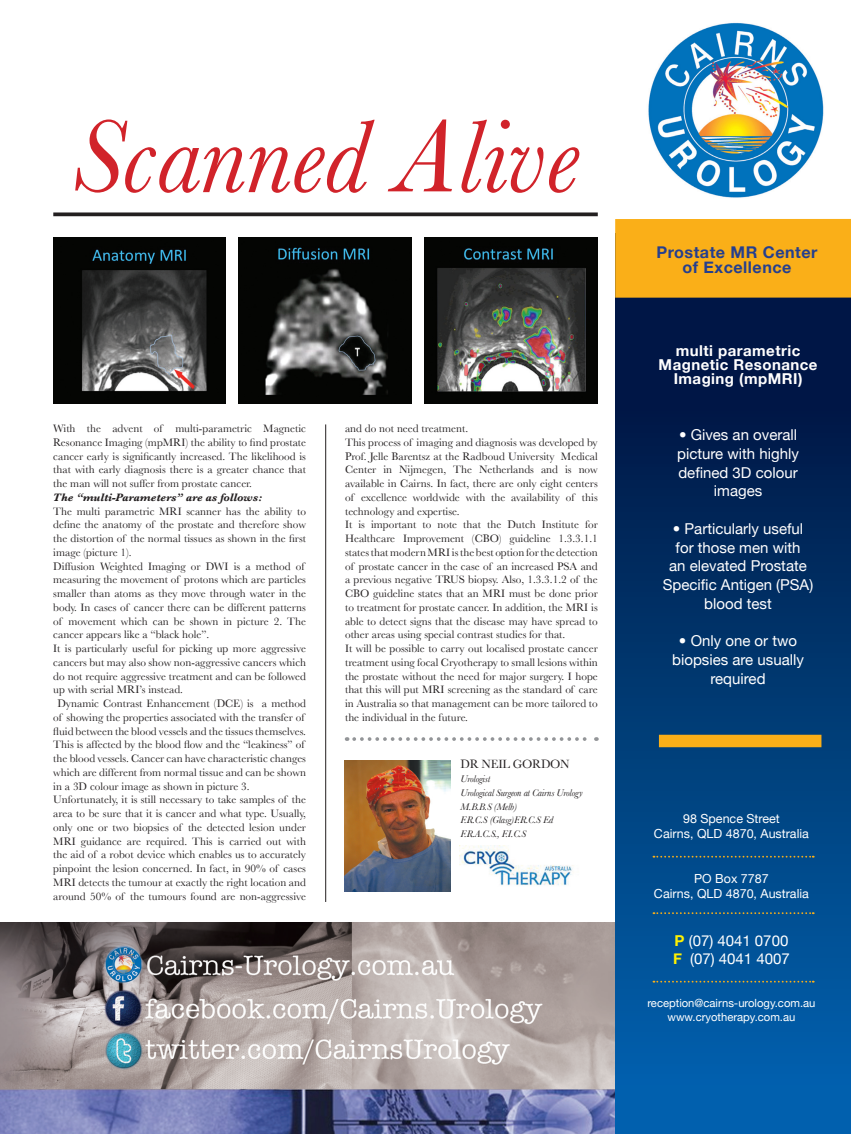
<style>
.page{position:relative;width:851px;height:1134px;background:#fff}
.page>*{position:absolute;margin:0;border:0;box-sizing:border-box;transform-origin:0 0}
.t1{font:italic 106.62px "Baskerville";color:#d1232a}
.t2{font:700 16.12px "Helvetica Neue";letter-spacing:.03em;color:#253f8e}
.t3{font:15px/18.8px "Helvetica Neue";color:#fff;text-align:center}
.t4{font:700 15px/13.8px "Helvetica Neue";letter-spacing:.03em;color:#fff;text-align:center}
.t5{font:12.5px "Helvetica Neue";color:#fff}
.t6{font:12.5px "Baskerville";letter-spacing:-.02em;color:#231f20}
.t7{font:11.25px/13.8px "Baskerville";color:#231f20;text-align:justify}
.t8{font:11.25px/13.5px "Helvetica Neue";color:#fff;text-align:center}
.t9{font:italic 700 11.25px "Baskerville";color:#231f20}
.t10{font:italic 10px "Baskerville";letter-spacing:-.02em;color:#231f20}
.s1{font-weight:700;color:#fff101}
</style>
<div class="page">
<img style="left:424px;top:238px;width:173px;height:166px">
<img style="left:0;top:922px;width:615px;height:212px">
<div style="left:615px;top:234px;width:235px;height:900px;background:linear-gradient(to bottom,#000931,#0165b2)"></div>
<div style="left:615px;top:219px;width:235px;height:79px;background:#faaf18"></div>
<svg style="left:653px;top:856px;width:160px;height:2px"></svg>
<svg style="left:653px;top:912px;width:160px;height:2px"></svg>
<svg style="left:653px;top:981px;width:160px;height:1px"></svg>
<img style="left:648px;top:22px;width:176px;height:176px">
<div style="left:658px;top:735px;width:163px;height:12px;background:#faaf18"></div>
<hr style="left:325px;top:424px;width:1px;height:478px;background:#231f20">
<svg style="left:53px;top:212px;width:544px;height:4px;fill:#231f20"></svg>
<img style="left:344px;top:760px;width:106px;height:131px">
<img style="left:459px;top:845px;width:115px;height:41px">
<svg style="left:354px;top:737px;width:242px;height:4px"></svg>
<img style="left:53px;top:238px;width:173px;height:166px">
<img style="left:239px;top:238px;width:172px;height:166px">
<p class="t1" style="left:72px;top:94px;width:508px">Scanned Alive</p>
<p class="t7" style="left:53px;top:421px;width:254px">With the advent of multi-parametric Magnetic Resonance Imaging (mpMRI) the ability to find prostate cancer early is significantly increased. The likelihood is that with early diagnosis there is a greater chance that the man will not suffer from prostate cancer.</p>
<p class="t9" style="left:53px;top:490px;width:210px">The “multi-Parameters” are as follows:</p>
<p class="t7" style="left:53px;top:504px;width:254px">The multi parametric MRI scanner has the ability to define the anatomy of the prostate and therefore show the distortion of the normal tissues as shown in the first image (picture 1).</p>
<p class="t7" style="left:53px;top:559px;width:254px;text-align:left">Diffusion Weighted Imaging or DWI is a method of measuring the movement of protons which are particles smaller than atoms as they move through water in the body. In cases of cancer there can be different patterns of movement which can be shown in picture 2. The cancer appears like a “black hole”.</p>
<p class="t7" style="left:53px;top:641px;width:254px">It is particularly useful for picking up more aggressive cancers but may also show non-aggressive cancers which do not require aggressive treatment and can be followed up with serial MRI’s instead.</p>
<p class="t7" style="left:53px;top:696px;width:254px;text-align:left;text-indent:4px">Dynamic Contrast Enhancement (DCE) is a method of showing the properties associated with the transfer of fluid between the blood vessels and the tissues themselves.<br>This is affected by the blood flow and the “leakiness” of the blood vessels. Cancer can have characteristic changes which are different from normal tissue and can be shown in a 3D colour image as shown in picture 3.</p>
<p class="t7" style="left:53px;top:793px;width:254px">Unfortunately, it is still necessary to take samples of the area to be sure that it is cancer and what type. Usually, only one or two biopsies of the detected lesion under MRI guidance are required. This is carried out with the aid of a robot device which enables us to accurately pinpoint the lesion concerned. In fact, in 90% of cases MRI detects the tumour at exactly the right location and around 50% of the tumours found are non-aggressive</p>
<p class="t7" style="left:345px;top:421px;width:125px">and do not need treatment.</p>
<p class="t7" style="left:345px;top:435px;width:254px">This process of imaging and diagnosis was developed by Prof. Jelle Barentsz at the Radboud University Medical Center in Nijmegen, The Netherlands and is now available in Cairns. In fact, there are only eight centers of excellence worldwide with the availability of this technology and expertise.</p>
<p class="t7" style="left:345px;top:518px;width:254px">It is important to note that the Dutch Institute for Healthcare Improvement (CBO) guideline 1.3.3.1.1 states that modern MRI is the best option for the detection of prostate cancer in the case of an increased PSA and a previous negative TRUS biopsy. Also, 1.3.3.1.2 of the CBO guideline states that an MRI must be done prior to treatment for prostate cancer. In addition, the MRI is able to detect signs that the disease may have spread to other areas using special contrast studies for that.</p>
<p class="t7" style="left:345px;top:641px;width:254px">It will be possible to carry out localised prostate cancer treatment using focal Cryotherapy to small lesions within the prostate without the need for major surgery. I hope that this will put MRI screening as the standard of care in Australia so that management can be more tailored to the individual in the future.</p>
<p class="t6" style="left:460px;top:757px;width:110px">DR NEIL GORDON</p>
<p class="t10" style="left:460px;top:773px;width:31px">Urologist</p>
<p class="t10" style="left:460px;top:787px;width:124px">Urological Surgeon at Cairns Urology</p>
<p class="t10" style="left:460px;top:801px;width:58px">M.B.B.S (Melb)</p>
<p class="t10" style="left:460px;top:814px;width:94px">F.R.C.S (Glasg)F.R.C.S Ed</p>
<p class="t10" style="left:460px;top:828px;width:67px">F.R.A.C.S., F.I.C.S</p>
<p class="t2" style="left:656px;top:237px;width:162px">Prostate MR Center</p>
<p class="t2" style="left:682px;top:252px;width:111px">of Excellence</p>
<p class="t4" style="left:658px;top:343px;width:160px">multi parametric<br>Magnetic Resonance<br>Imaging (mpMRI)</p>
<p class="t3" style="left:677px;top:424px;width:123px">• Gives an overall picture with highly defined 3D colour images</p>
<p class="t3" style="left:662px;top:518px;width:152px">• Particularly useful for those men with<br>an elevated Prostate<br>Specific Antigen (PSA) blood test</p>
<p class="t3" style="left:672px;top:631px;width:133px">• Only one or two biopsies are usually required</p>
<p class="t5" style="left:683px;top:807px;width:98px">98 Spence Street</p>
<p class="t5" style="left:654px;top:822px;width:156px">Cairns, QLD 4870, Australia</p>
<p class="t5" style="left:694px;top:867px;width:76px">PO Box 7787</p>
<p class="t5" style="left:654px;top:882px;width:156px">Cairns, QLD 4870, Australia</p>
<p class="t3" style="left:674px;top:930px;width:115px"><span class="s1">P</span> (07) 4041 0700</p>
<p class="t3" style="left:673px;top:948px;width:118px"><span class="s1">F</span> (07) 4041 4007</p>
<p class="t8" style="left:647px;top:995px;width:169px">reception@cairns-urology.com.au www.cryotherapy.com.au</p>
</div>
